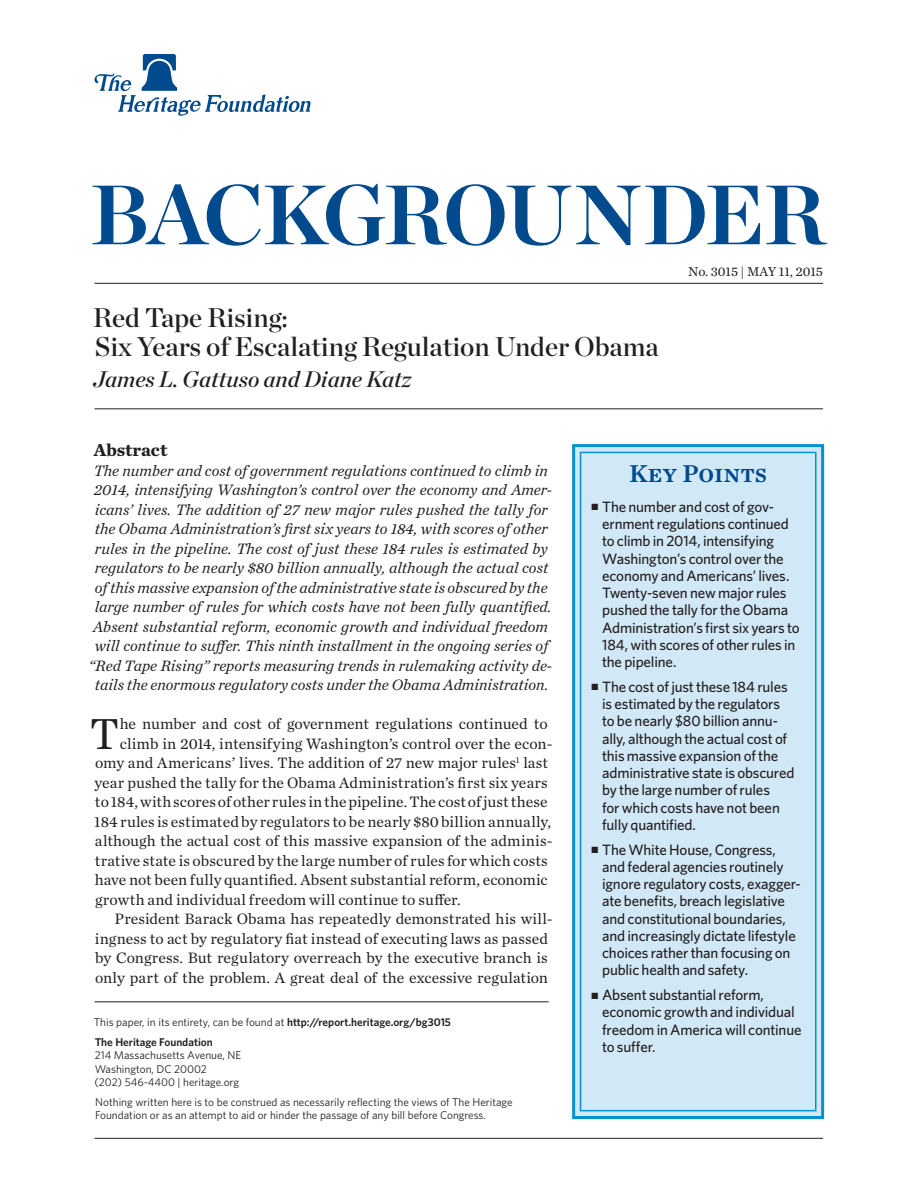
<style>
.page{position:relative;width:918px;height:1188px;background:#fff}
.page>*{position:absolute;margin:0;border:0;box-sizing:border-box;transform-origin:0 0}
.t1{font:84px "Chronicle Display Bold SC800";letter-spacing:-.025em;color:#004a8d}
.Body_Text__Drop_Cap{font:45.45px "Chronicle Text G1";color:#231f20}
.t2{font:27px/28.5px "Chronicle Display Semi";color:#231f20}
.t3{font:25.5px "Chronicle Text G1 Semi";color:#004a8d}
.Byline{font:italic 22.5px "Chronicle Display Semi";color:#231f20}
.Main_Header{font:700 18px "Chronicle Text G1";color:#231f20}
.Abstract{font:italic 15.75px/19.5px "Chronicle Text G1";color:#231f20;text-align:center}
.Body_Text__Drop_Cap-2{font:15.75px "Chronicle Text G1";letter-spacing:.005em;color:#231f20}
.Body_Text{font:15.75px/19.5px "Chronicle Text G1";letter-spacing:.005em;color:#231f20}
.t4{font:500 15px/17.2px "Whitney";letter-spacing:-.015em;color:#231f20}
.Dateline{font:13.5px "Chronicle Text G1";color:#231f20}
.Disclaimer{font:11.25px/13.5px "Whitney";color:#231f20}
.First_Line{font:11.25px "Whitney";color:#231f20}
.THF_Address_Block{font:11.25px "Whitney";color:#231f20}
.THF_Address_Block-2{font:600 11.25px "Whitney";color:#231f20}
.s1{font-weight:600}
</style>
<div class="page">
<svg style="left:94px;top:54px;width:217px;height:62px"></svg>
<div style="left:572px;top:444px;width:252px;height:675px;background:#d1e8f6;border:3px solid #0093d0"></div>
<div style="left:580px;top:452px;width:237px;height:659px;border:2px solid #0093d0"></div>
<hr style="left:94px;top:1138px;width:729px;height:1px;background:#231f20">
<hr style="left:94px;top:283px;width:729px;height:1px;background:#231f20">
<hr style="left:94px;top:409px;width:729px;height:1px;background:#231f20">
<hr style="left:94px;top:1002px;width:455px;height:1px;background:#231f20">
<h1 class="t1" style="left:90px;top:147px;width:737px">BACKGROUNDER</h1>
<p class="t2" style="left:93px;top:301px;width:567px">Red Tape Rising:<br>Six Years of Escalating Regulation Under Obama</p>
<p class="Byline" style="left:93px;top:361px;width:320px">James L. Gattuso and Diane Katz</p>
<p class="Dateline" style="left:688px;top:262px;width:136px">No. 3015 | May 11, 2015</p>
<p class="Main_Header" style="left:94px;top:435px;width:75px">Abstract</p>
<p class="Abstract" style="left:89px;top:460px;width:465px">The number and cost of government regulations continued to climb in 2014, intensifying Washington’s control over the economy and Amer&shy;icans’ lives. The addition of 27 new major rules pushed the tally for the Obama Administration’s first six years to 184, with scores of other rules in the pipeline. The cost of just these 184 rules is estimated by regulators to be nearly $80 billion annually, although the actual cost of this massive expansion of the administrative state is obscured by the large number of rules for which costs have not been fully quantified.<br>Absent substantial reform, economic growth and individual freedom will continue to suffer. This ninth installment in the ongoing series of “Red Tape Rising” reports measuring trends in rulemaking activity de&shy;tails the enormous regulatory costs under the Obama Administration.</p>
<p class="Body_Text__Drop_Cap" style="left:90px;top:699px;width:31px">T</p>
<p class="Body_Text__Drop_Cap-2" style="left:120px;top:712px;width:430px">he number and cost of government regulations continued to</p>
<p class="Body_Text__Drop_Cap-2" style="left:120px;top:731px;width:434px">climb in 2014, intensifying Washington’s control over the econ-</p>
<p class="Body_Text__Drop_Cap-2" style="left:95px;top:751px;width:455px">omy and Americans’ lives. The addition of 27 new major rules<sup>1</sup> last</p>
<p class="Body_Text__Drop_Cap-2" style="left:95px;top:770px;width:455px">year pushed the tally for the Obama Administration’s first six years</p>
<p class="Body_Text__Drop_Cap-2" style="left:95px;top:790px;width:454px">to 184, with scores of other rules in the pipeline. The cost of just these</p>
<p class="Body_Text__Drop_Cap-2" style="left:94px;top:809px;width:458px">184 rules is estimated by regulators to be nearly $80 billion annually,</p>
<p class="Body_Text__Drop_Cap-2" style="left:95px;top:829px;width:459px">although the actual cost of this massive expansion of the adminis-</p>
<p class="Body_Text__Drop_Cap-2" style="left:95px;top:848px;width:454px">trative state is obscured by the large number of rules for which costs</p>
<p class="Body_Text__Drop_Cap-2" style="left:95px;top:868px;width:454px">have not been fully quantified. Absent substantial reform, economic</p>
<p class="Body_Text__Drop_Cap-2" style="left:95px;top:887px;width:367px">growth and individual freedom will continue to suffer.</p>
<p class="Body_Text" style="left:95px;top:908px;width:459px;text-indent:20px">President Barack Obama has repeatedly demonstrated his will&shy;ingness to act by regulatory fiat instead of executing laws as passed by Congress. But regulatory overreach by the executive branch is only part of the problem. A great deal of the excessive regulation</p>
<p class="First_Line" style="left:94px;top:1015px;width:359px">This paper, in its entirety, can be found at <span class="s1">http://report.heritage.org/bg3015</span></p>
<p class="THF_Address_Block-2" style="left:95px;top:1034px;width:120px">The Heritage Foundation</p>
<p class="THF_Address_Block" style="left:95px;top:1048px;width:148px">214 Massachusetts Avenue, NE</p>
<p class="THF_Address_Block" style="left:95px;top:1061px;width:114px">Washington, DC 20002</p>
<p class="THF_Address_Block" style="left:94px;top:1075px;width:146px">(202) 546-4400 | heritage.org</p>
<p class="Disclaimer" style="left:95px;top:1095px;width:419px">Nothing written here is to be construed as necessarily reflecting the views of The Heritage<br>Foundation or as an attempt to aid or hinder the passage of any bill before Congress.</p>
<h3 class="t3" style="left:629px;top:454px;width:139px">Key Points</h3>
<p class="t4" style="left:602px;top:498px;width:199px;text-indent:-10px">■ The number and cost of gov&shy;ernment regulations continued to climb in 2014, intensifying<br>Washington’s control over the economy and Americans’ lives.<br>Twenty-seven new major rules pushed the tally for the Obama<br>Administration’s first six years to<br>184, with scores of other rules in the pipeline.</p>
<p class="t4" style="left:602px;top:678px;width:194px;text-indent:-10px">■ The cost of just these 184 rules is estimated by the regulators to be nearly $80 billion annu&shy;ally, although the actual cost of this massive expansion of the administrative state is obscured by the large number of rules<br>for which costs have not been fully quantified.</p>
<p class="t4" style="left:602px;top:840px;width:200px;text-indent:-10px">■ The White House, Congress, and federal agencies routinely ignore regulatory costs, exagger&shy;ate benefits, breach legislative and constitutional boundaries, and increasingly dictate lifestyle choices rather than focusing on public health and safety.</p>
<p class="t4" style="left:602px;top:986px;width:201px;text-indent:-10px">■ Absent substantial reform, economic growth and individual freedom in America will continue to suffer.</p>
</div>
